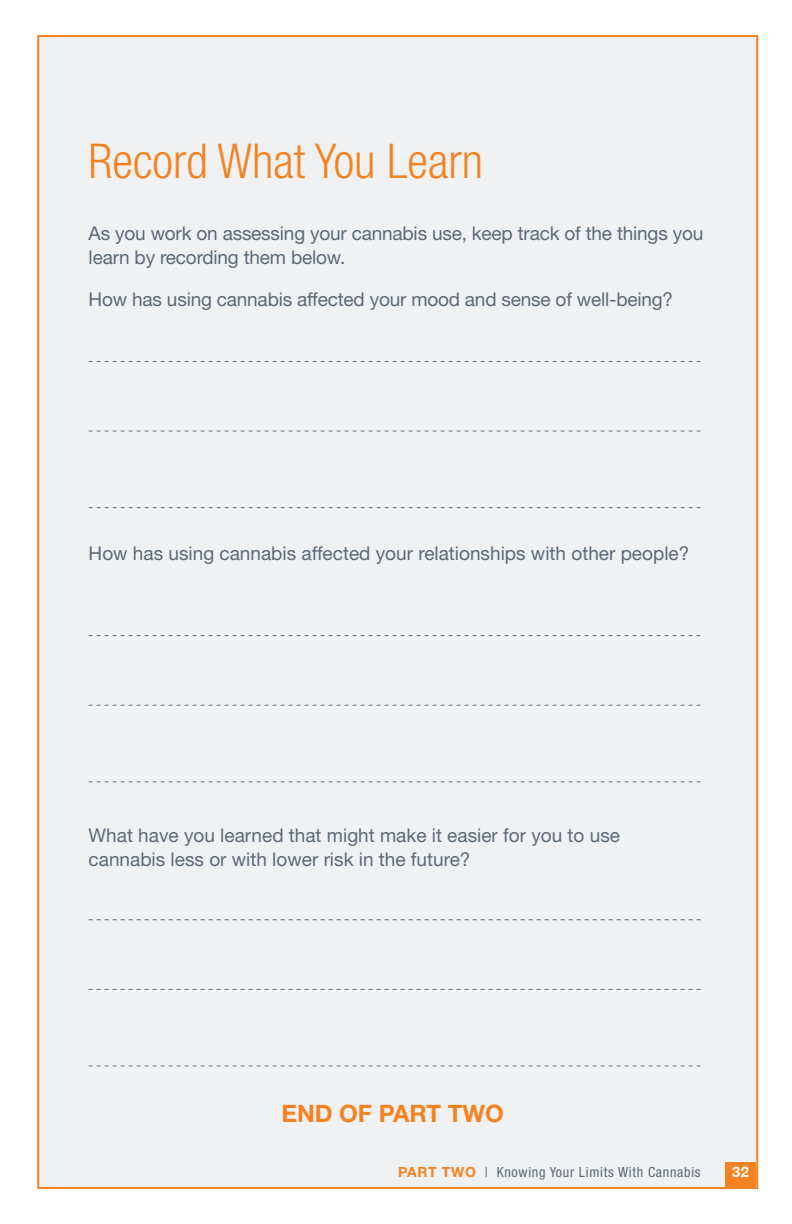
<style>
.page{position:relative;width:792px;height:1224px;background:#fff}
.page>*{position:absolute;margin:0;border:0;box-sizing:border-box;transform-origin:0 0}
.t1{font:300 condensed 48px "Helvetica Neue LT Std";color:#f58220}
.t2{font:700 24px "Helvetica Neue LT Std";color:#f58220}
.t3{font:19px/24px "Helvetica Neue LT Std";color:#5d6977}
.t4{font:700 14.6px "Helvetica Neue LT Std";color:#fff}
.t5{font:condensed 14px "Helvetica Neue LT Std";letter-spacing:.05em;color:#5d6977}
.s1{font-weight:700;font-stretch:normal;color:#f58220}
</style>
<div class="page">
<div style="left:37px;top:35px;width:721px;height:1154px;background:#eff1f3;border:2px solid #f58220"></div>
<div style="left:725px;top:1162px;width:31px;height:26px;background:#f58220"></div>
<svg style="left:89px;top:361px;width:612px;height:1px"></svg>
<svg style="left:89px;top:635px;width:612px;height:1px"></svg>
<svg style="left:89px;top:919px;width:612px;height:1px"></svg>
<svg style="left:89px;top:431px;width:612px;height:1px"></svg>
<svg style="left:89px;top:705px;width:612px;height:1px"></svg>
<svg style="left:89px;top:989px;width:612px;height:1px"></svg>
<svg style="left:89px;top:507px;width:612px;height:1px"></svg>
<svg style="left:89px;top:781px;width:612px;height:1px"></svg>
<svg style="left:89px;top:1065px;width:612px;height:1px"></svg>
<p class="t1" style="left:89px;top:134px;width:396px">Record What You Learn</p>
<p class="t3" style="left:89px;top:221px;width:616px">As you work on assessing your cannabis use, keep track of the things you learn by recording them below.</p>
<p class="t3" style="left:89px;top:287px;width:586px">How has using cannabis affected your mood and sense of well-being?</p>
<p class="t3" style="left:89px;top:541px;width:602px">How has using cannabis affected your relationships with other people?</p>
<p class="t3" style="left:89px;top:823px;width:533px">What have you learned that might make it easier for you to use cannabis less or with lower risk in the future?</p>
<p class="t2" style="left:282px;top:1099px;width:224px">END OF PART TWO</p>
<p class="t5" style="left:398px;top:1164px;width:304px"><span class="s1">PART TWO</span> | Knowing Your Limits With Cannabis</p>
<p class="t4" style="left:732px;top:1163px;width:18px">32</p>
</div>
